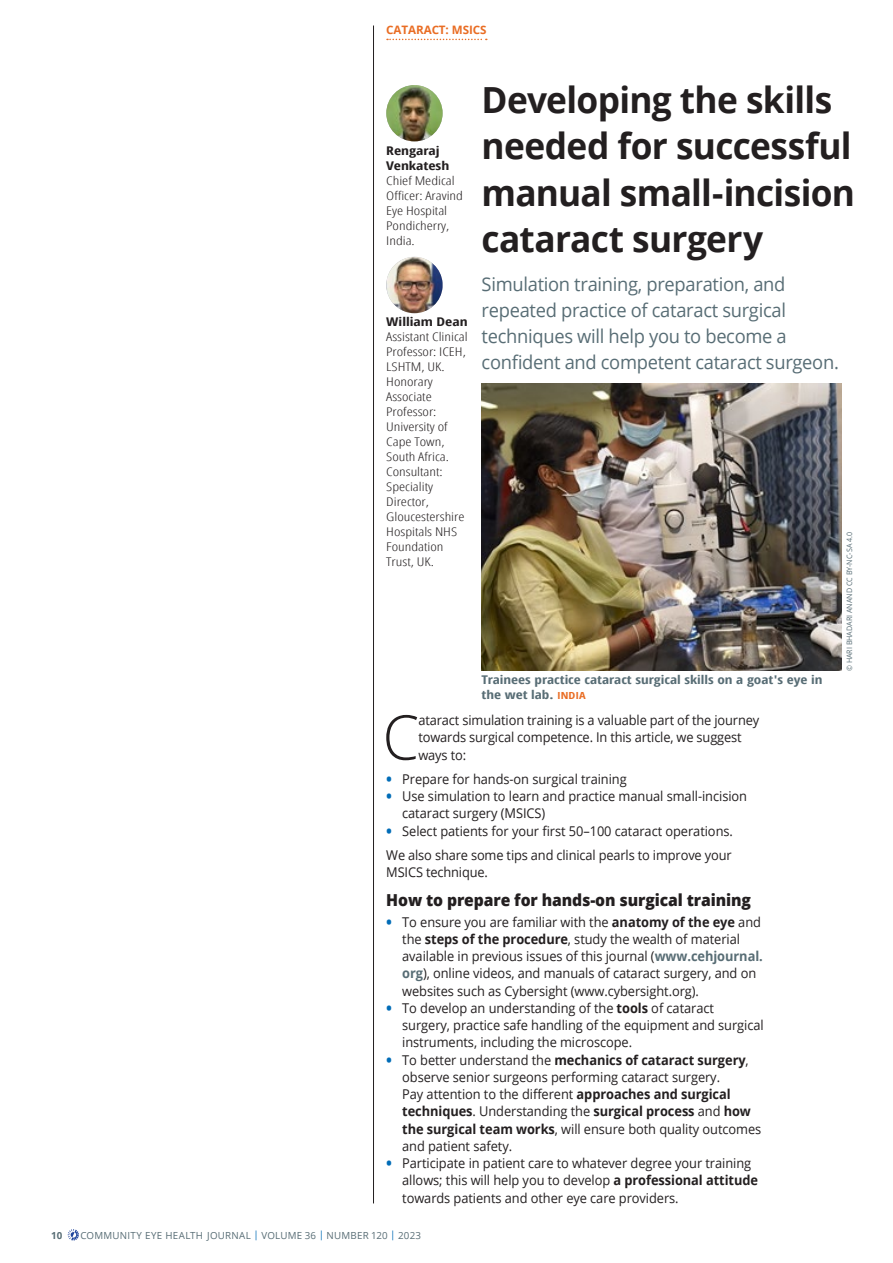
<style>
.page{position:relative;width:893px;height:1263px;background:#fff}
.page>*{position:absolute;margin:0;border:0;box-sizing:border-box;transform-origin:0 0}
.t1{font:300 61.8px "Open Sans";color:#231f20;scale:.95 1}
.t2{font:700 36px/46.5px "Open Sans";letter-spacing:-.02em;color:#231f20}
.t3{font:18.9px/26.1px "Open Sans";letter-spacing:-.015em;color:#586d75}
.t4{font:800 16.5px "Open Sans";letter-spacing:-.005em;color:#231f20;scale:.95 1}
.t5{font:13.5px/17.2px "Open Sans";letter-spacing:-.005em;color:#231f20;scale:.95 1}
.t6{font:300 condensed 12px/15px "Open Sans";color:#231f20;scale:1.3 1}
.t7{font:700 condensed 12px/15px "Open Sans";color:#586d75;scale:1.26 1}
.t8{font:700 condensed 12px/15px "Open Sans";color:#231f20;scale:1.3 1}
.t9{font:700 11.7px "Open Sans";letter-spacing:-.005em;color:#e96d24}
.t10{font:9.75px "Open Sans";letter-spacing:.025em;color:#586d75}
.t11{font:700 9.75px "Open Sans";color:#586d75}
.t12{font:7.5px "Open Sans";color:#586d75;scale:.95 1}
.s1{font-size:9.75px;color:#e96d24}
.s2{font-weight:700;font-size:16.5px;color:#006cb7}
.s3{font-weight:700}
.s4{font-weight:700;color:#586d75}
.s5{color:#006cb7}
</style>
<div class="page">
<svg style="left:68px;top:1229px;width:11px;height:11px"></svg>
<hr style="left:373px;top:26px;width:1px;height:1177px;background:#231f20">
<svg style="left:387px;top:39px;width:100px;height:1px"></svg>
<img style="left:482px;top:383px;width:360px;height:288px">
<img style="left:386px;top:257px;width:56px;height:56px;border-radius:28px">
<img style="left:386px;top:85px;width:57px;height:56px;border-radius:28px">
<p class="t9" style="left:386px;top:22px;width:102px">CATARACT: MSICS</p>
<p class="t8" style="left:386px;top:143px;width:50px">Rengaraj<br>Venkatesh</p>
<p class="t6" style="left:386px;top:173px;width:61px">Chief Medical<br>Officer: Aravind<br>Eye Hospital<br>Pondicherry,<br>India.</p>
<p class="t8" style="left:386px;top:314px;width:64px">William Dean</p>
<p class="t6" style="left:386px;top:329px;width:64px">Assistant Clinical<br>Professor: ICEH,<br>LSHTM, UK.<br>Honorary<br>Associate<br>Professor:<br>University of<br>Cape Town,<br>South Africa.<br>Consultant:<br>Speciality<br>Director,<br>Gloucestershire<br>Hospitals NHS<br>Foundation<br>Trust, UK.</p>
<h2 class="t2" style="left:482px;top:75px;width:375px">Developing the skills needed for successful manual small-incision cataract surgery</h2>
<h3 class="t3" style="left:482px;top:271px;width:359px">Simulation training, preparation, and repeated practice of cataract surgical techniques will help you to become a confident and competent cataract surgeon.</h3>
<p class="t7" style="left:482px;top:672px;width:272px">Trainees practice cataract surgical skills on a goat's eye in the wet lab. <span class="s1">INDIA</span></p>
<p class="t12" style="left:844px;top:671px;width:147px;rotate:-90deg">© HARI BHADARI ANAND CC BY-NC-SA 4.0</p>
<h1 class="t1" style="left:383px;top:695px;width:40px">C</h1>
<p class="t5" style="left:418px;top:711px;width:360px">ataract simulation training is a valuable part of the journey towards surgical competence. In this article, we suggest ways to:</p>
<p class="t5" style="left:386px;top:770px;width:255px"><span class="s2">•</span> Prepare for hands-on surgical training</p>
<p class="t5" style="left:402px;top:787px;width:365px;text-indent:-16px"><span class="s2">•</span> Use simulation to learn and practice manual small-incision cataract surgery (MSICS)</p>
<p class="t5" style="left:386px;top:818px;width:366px;line-height:24.2px"><span class="s2">•</span> Select patients for your first 50–100 cataract operations.<br>We also share some tips and clinical pearls to improve your</p>
<p class="t5" style="left:386px;top:863px;width:109px">MSICS technique.</p>
<p class="t4" style="left:386px;top:888px;width:385px">How to prepare for hands-on surgical training</p>
<p class="t5" style="left:402px;top:913px;width:381px;text-indent:-16px"><span class="s2">•</span> To ensure you are familiar with the <span class="s3">anatomy of the eye</span> and the <span class="s3">steps of the procedure</span>, study the wealth of material available in previous issues of this journal (<span class="s4">www.cehjournal. org</span>), online videos, and manuals of cataract surgery, and on websites such as Cybersight (www.cybersight.org).</p>
<p class="t5" style="left:402px;top:999px;width:382px;text-indent:-16px"><span class="s2">•</span> To develop an understanding of the <span class="s3">tools</span> of cataract surgery, practice safe handling of the equipment and surgical instruments, including the microscope.</p>
<p class="t5" style="left:402px;top:1051px;width:379px;text-indent:-16px"><span class="s2">•</span> To better understand the <span class="s3">mechanics of cataract surgery</span>, observe senior surgeons performing cataract surgery.<br>Pay attention to the different <span class="s3">approaches and surgical techniques</span>. Understanding the <span class="s3">surgical process</span> and <span class="s3">how the surgical team works</span>, will ensure both quality outcomes and patient safety.</p>
<p class="t5" style="left:402px;top:1154px;width:376px;text-indent:-16px"><span class="s2">•</span> Participate in patient care to whatever degree your training allows; this will help you to develop <span class="s3">a professional attitude </span>towards patients and other eye care providers.</p>
<p class="t11" style="left:51px;top:1228px;width:13px">10</p>
<p class="t10" style="left:80px;top:1228px;width:342px">COMMUNITY EYE HEALTH JOURNAL <span class="s5">|</span> VOLUME 36 <span class="s5">|</span> NUMBER 120 <span class="s5">|</span> 2023</p>
</div>
